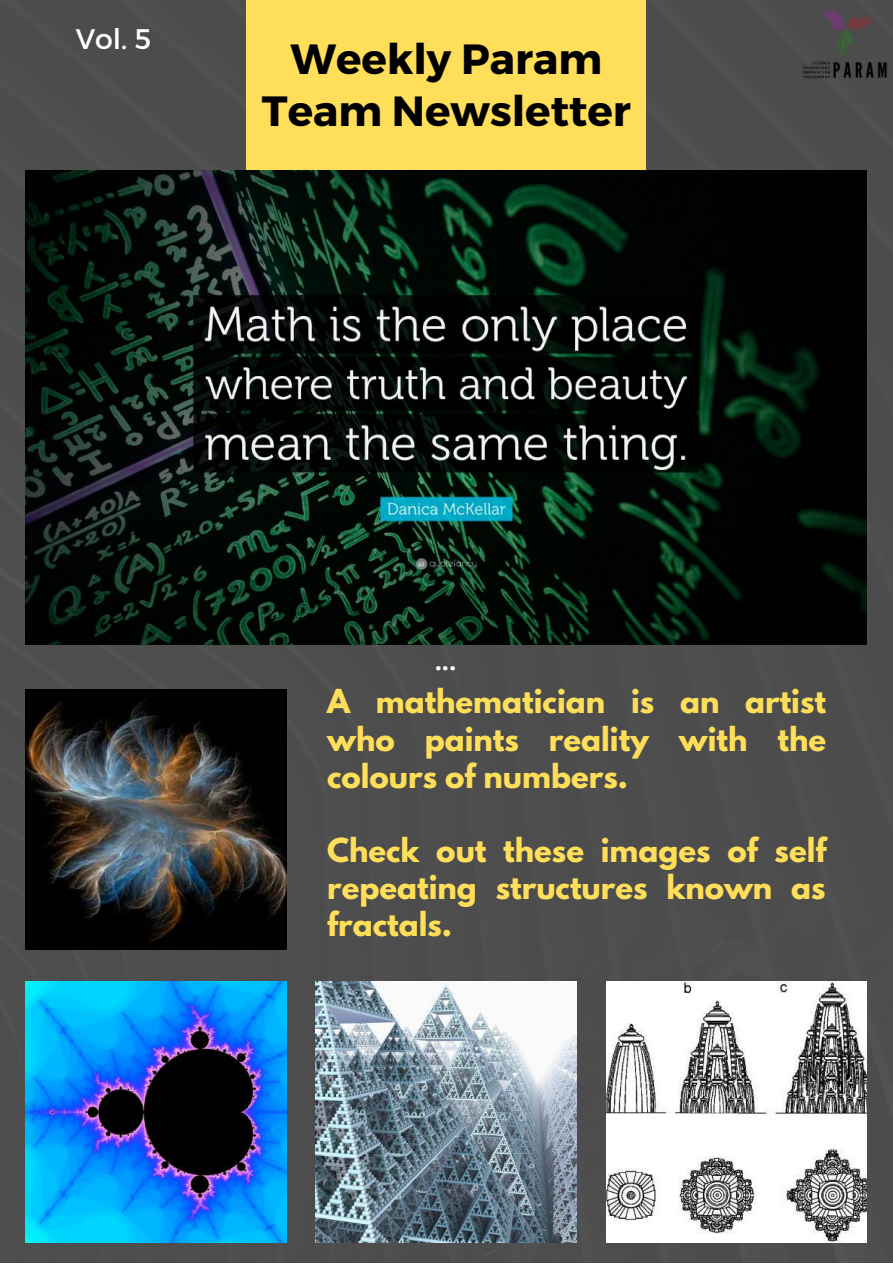
<style>
.page{position:relative;width:893px;height:1264px;background:#fff}
.page>*{position:absolute;margin:0;border:0;box-sizing:border-box;transform-origin:0 0}
.t1{font:700 42.15px/51.8px "Montserrat";color:#000;text-align:center}
.t2{font:700 29.25px/37px "League Spartan";color:#ffde59;text-align:justify}
.t3{font:28.35px "Montserrat";color:#fff}
.t4{font:700 25.5px "Open Sans";color:#fff}
</style>
<div class="page">
<div style="left:0;top:0;width:892px;height:1262px;background:#4d4d4d"></div>
<div style="left:247px;top:0;width:399px;height:170px;background:#ffde59"></div>
<img style="left:795px;top:0;width:97px;height:89px">
<img style="left:26px;top:689px;width:260px;height:260px">
<img style="left:26px;top:981px;width:260px;height:260px">
<img style="left:316px;top:981px;width:260px;height:260px">
<img style="left:606px;top:981px;width:260px;height:260px">
<img style="left:26px;top:171px;width:840px;height:473px">
<p class="t3" style="left:76px;top:20px;width:77px">Vol. 5</p>
<h1 class="t1" style="left:262px;top:31px;width:370px">Weekly Param<br>Team Newsletter</h1>
<p class="t4" style="left:434px;top:642px;width:23px">...</p>
<p class="t2" style="left:327px;top:687px;width:500px">A mathematician is an artist who paints reality with the colours of numbers.</p>
<p class="t2" style="left:327px;top:835px;width:500px">Check out these images of self repeating structures known as fractals.</p>
</div>
